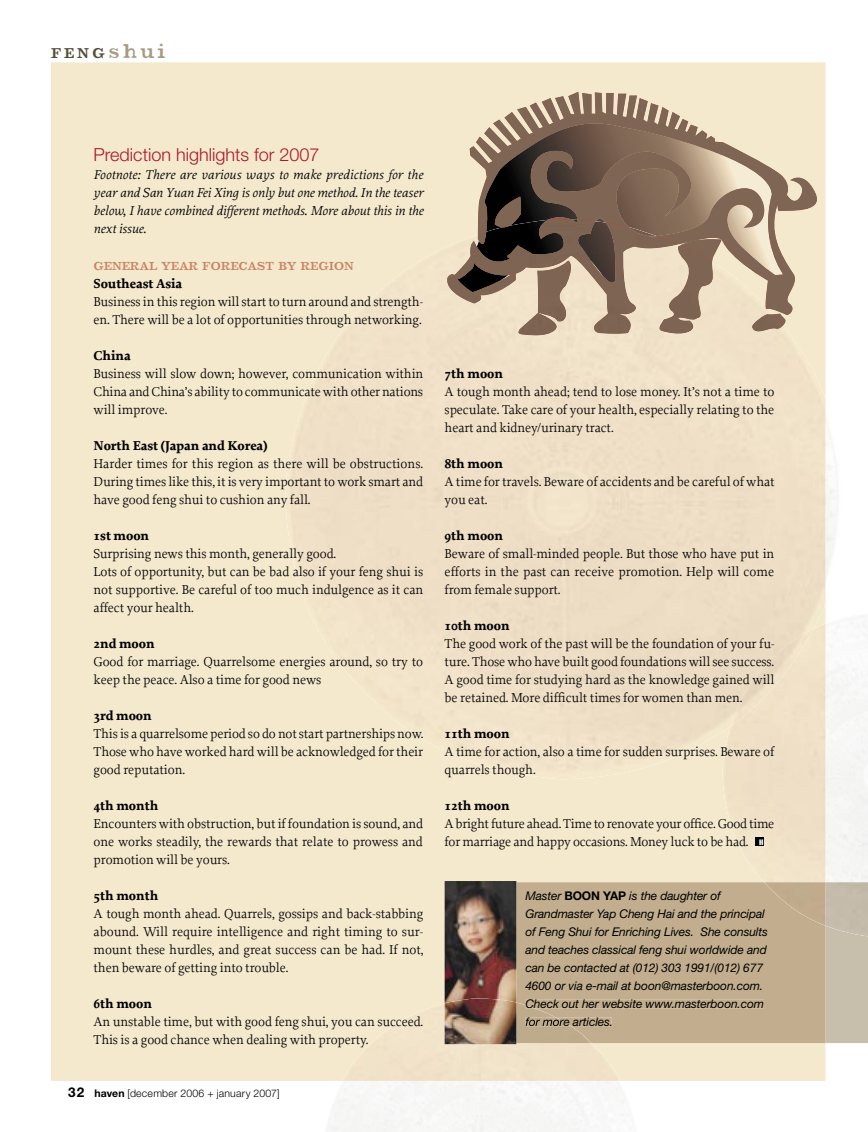
<style>
.page{position:relative;width:868px;height:1132px;background:#fff}
.page>*{position:absolute;margin:0;border:0;box-sizing:border-box;transform-origin:0 0}
.t1{font:300 18px "Helvetica Neue LT Std";color:#a9192d}
.t2{font:900 14.7px "Barbera";color:#554e38}
.t3{font:13.5px/18px "Proforma";letter-spacing:-.01em;color:#000;text-align:justify}
.t4{font:italic 13.5px/18px "Proforma";color:#000;text-align:justify}
.t5{font:700 13.5px "Proforma";letter-spacing:-.01em;color:#000}
.t6{font:italic 12px/18px "Helvetica Neue LT Std";letter-spacing:-.01em;color:#000}
.t7{font:12px "Barbera";color:#c98262}
.t8{font:300 10.5px "Helvetica Neue LT Std";letter-spacing:.02em;color:#000}
.s1{font-size:21px;color:#a69a82}
.s2{font-weight:700;font-size:13.5px}
.s3{font-weight:700}
.s4{font-family:"Roxy";font-weight:900;font-size:7.5px;color:#fff}
.s5{font-weight:700;font-style:normal}
</style>
<div class="page">
<div style="left:51px;top:62px;width:774px;height:1018px;background:#f4e8cd"></div>
<svg style="left:469px;top:92px;width:356px;height:192px;background:#aa9883"></svg>
<div style="left:591px;top:779px;width:234px;height:301px;background:#f4e8cd"></div>
<div style="left:825px;top:936px;width:42px;height:106px;background:#c7beac"></div>
<div style="left:516px;top:882px;width:309px;height:160px;background:#c2ae8e"></div>
<svg style="left:591px;top:1016px;width:20px;height:9px"></svg>
<img style="left:444px;top:880px;width:72px;height:118px">
<div style="left:342px;top:1002px;width:139px;height:78px;background:#f2e4ca"></div>
<div style="left:481px;top:1041px;width:140px;height:39px;background:#f1e2c9"></div>
<img style="left:516px;top:1002px;width:75px;height:40px">
<img style="left:444px;top:998px;width:72px;height:45px">
<svg style="left:525px;top:998px;width:238px;height:9px;background:#c3af90"></svg>
<img style="left:525px;top:1016px;width:46px;height:9px">
<img style="left:825px;top:612px;width:42px;height:324px">
<div style="left:772px;top:680px;width:53px;height:202px;background:#efdfc6"></div>
<div style="left:719px;top:729px;width:53px;height:153px;background:#f0e1c7"></div>
<div style="left:763px;top:882px;width:62px;height:43px;background:#c2ad8d"></div>
<img style="left:825px;top:397px;width:13px;height:207px">
<div style="left:378px;top:234px;width:348px;height:545px;background:#efdfc6"></div>
<div style="left:725px;top:234px;width:51px;height:495px;background:#efdfc6"></div>
<div style="left:329px;top:284px;width:50px;height:445px;background:#f1e1c8"></div>
<div style="left:775px;top:284px;width:50px;height:396px;background:#f0e1c7"></div>
<img style="left:279px;top:333px;width:50px;height:347px">
<img style="left:454px;top:219px;width:15px;height:34px">
<svg style="left:494px;top:196px;width:28px;height:23px"></svg>
<img style="left:563px;top:314px;width:12px;height:7px">
<img style="left:443px;top:253px;width:26px;height:50px">
<img style="left:656px;top:314px;width:62px;height:19px">
<img style="left:751px;top:314px;width:32px;height:17px">
<img style="left:594px;top:314px;width:41px;height:19px">
<img style="left:515px;top:314px;width:48px;height:21px">
<img style="left:469px;top:219px;width:299px;height:95px">
<div style="left:730px;top:628px;width:83px;height:98px;background:#efdfc6"></div>
<div style="left:754px;top:837px;width:9px;height:8px;background:#000"></div>
<p class="t2" style="left:51px;top:44px;width:116px">FENG<span class="s1">shui</span></p>
<h1 class="t1" style="left:94px;top:144px;width:227px">Prediction highlights for 2007</h1>
<p class="t4" style="left:94px;top:166px;width:331px">Footnote: There are various ways to make predictions for the year and San Yuan Fei Xing is only but one method. In the teaser below, I have combined different methods. More about this in the next issue.</p>
<p class="t7" style="left:94px;top:258px;width:262px">GENERAL YEAR FORECAST BY REGION</p>
<p class="t5" style="left:94px;top:274px;width:90px">Southeast Asia</p>
<p class="t3" style="left:94px;top:292px;width:331px">Business in this region will start to turn around and strength&shy;en. There will be a lot of opportunities through networking.</p>
<p class="t5" style="left:94px;top:346px;width:39px">China</p>
<p class="t3" style="left:94px;top:364px;width:331px">Business will slow down; however, communication within China and China’s ability to communicate with other nations will improve.</p>
<p class="t5" style="left:94px;top:436px;width:175px">North East (Japan and Korea)</p>
<p class="t3" style="left:94px;top:454px;width:331px">Harder times for this region as there will be obstructions.<br>During times like this, it is very important to work smart and have good feng shui to cushion any fall.</p>
<p class="t5" style="left:94px;top:526px;width:57px">1st moon</p>
<p class="t3" style="left:94px;top:544px;width:331px;text-align:left">Surprising news this month, generally good.<br>Lots of opportunity, but can be bad also if your feng shui is not supportive. Be careful of too much indulgence as it can affect your health.</p>
<p class="t5" style="left:94px;top:634px;width:63px">2nd moon</p>
<p class="t3" style="left:94px;top:652px;width:331px">Good for marriage. Quarrelsome energies around, so try to keep the peace. Also a time for good news</p>
<p class="t5" style="left:94px;top:706px;width:60px">3rd moon</p>
<p class="t3" style="left:94px;top:724px;width:331px">This is a quarrelsome period so do not start partnerships now.<br>Those who have worked hard will be acknowledged for their good reputation.</p>
<p class="t5" style="left:94px;top:796px;width:66px">4th month</p>
<p class="t3" style="left:94px;top:814px;width:331px">Encounters with obstruction, but if foundation is sound, and one works steadily, the rewards that relate to prowess and promotion will be yours.</p>
<p class="t5" style="left:94px;top:886px;width:66px">5th month</p>
<p class="t3" style="left:94px;top:904px;width:331px">A tough month ahead. Quarrels, gossips and back-stabbing abound. Will require intelligence and right timing to sur&shy;mount these hurdles, and great success can be had. If not, then beware of getting into trouble.</p>
<p class="t5" style="left:94px;top:994px;width:60px">6th moon</p>
<p class="t3" style="left:94px;top:1012px;width:331px">An unstable time, but with good feng shui, you can succeed.<br>This is a good chance when dealing with property.</p>
<p class="t8" style="left:68px;top:1086px;width:213px"><span class="s2">32</span> <span class="s3">haven</span> [december 2006 + january 2007]</p>
<p class="t5" style="left:444px;top:364px;width:60px">7th moon</p>
<p class="t3" style="left:444px;top:382px;width:331px">A tough month ahead; tend to lose money. It’s not a time to speculate. Take care of your health, especially relating to the heart and kidney/urinary tract.</p>
<p class="t5" style="left:444px;top:454px;width:60px">8th moon</p>
<p class="t3" style="left:444px;top:472px;width:331px">A time for travels. Beware of accidents and be careful of what you eat.</p>
<p class="t5" style="left:444px;top:526px;width:60px">9th moon</p>
<p class="t3" style="left:444px;top:544px;width:331px">Beware of small-minded people. But those who have put in efforts in the past can receive promotion. Help will come from female support.</p>
<p class="t5" style="left:444px;top:616px;width:67px">10th moon</p>
<p class="t3" style="left:444px;top:634px;width:331px">The good work of the past will be the foundation of your fu&shy;ture. Those who have built good foundations will see success.<br>A good time for studying hard as the knowledge gained will be retained. More difficult times for women than men.</p>
<p class="t5" style="left:444px;top:724px;width:67px">11th moon</p>
<p class="t3" style="left:444px;top:742px;width:331px">A time for action, also a time for sudden surprises. Beware of quarrels though.</p>
<p class="t5" style="left:444px;top:796px;width:67px">12th moon</p>
<p class="t3" style="left:444px;top:814px;width:331px">A bright future ahead. Time to renovate your office. Good time for marriage and happy occasions. Money luck to be had. <span class="s4">H</span></p>
<p class="t6" style="left:525px;top:886px;width:244px">Master <span class="s5">BOON YAP</span> is the daughter of Grandmaster Yap Cheng Hai and the principal of Feng Shui for Enriching Lives. She consults and teaches classical feng shui worldwide and can be contacted at (012) 303 1991/(012) 677<br>4600 or via e-mail at boon@masterboon.com.<br>Check out her website www.masterboon.com for more articles.</p>
</div>
